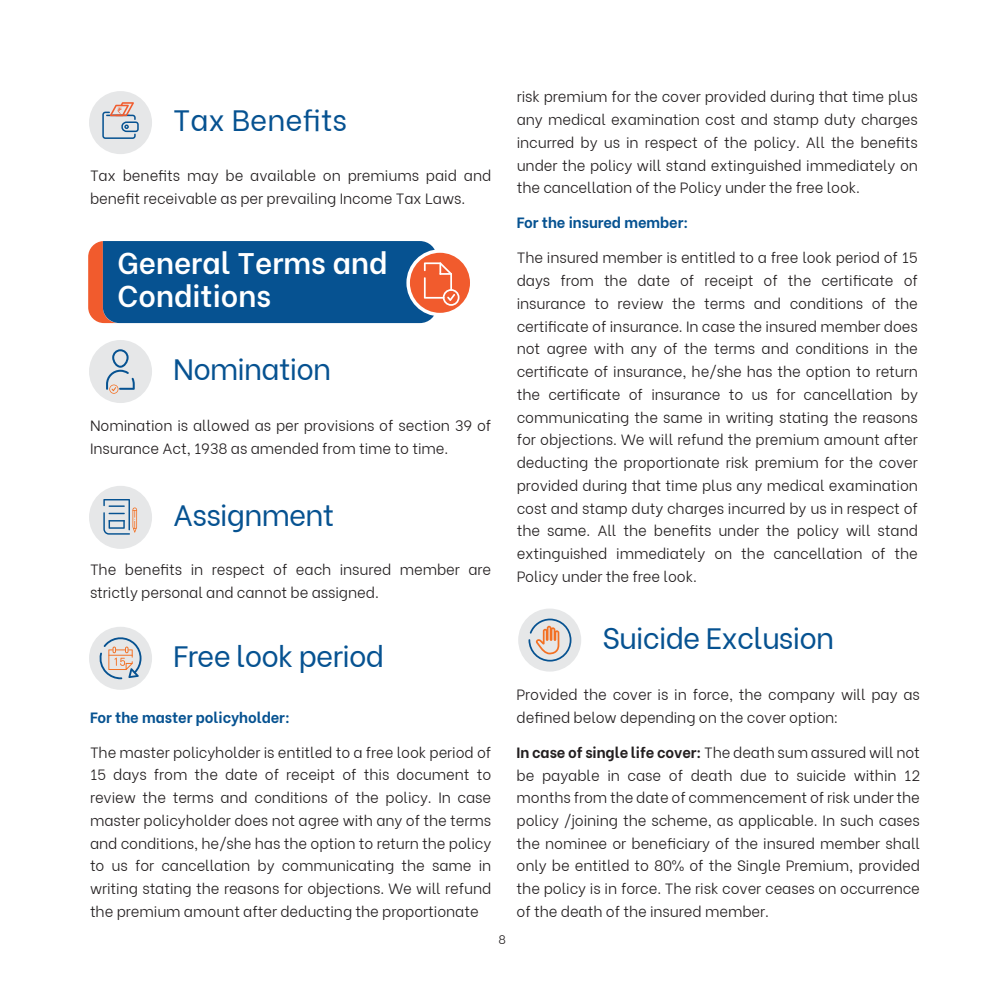
<style>
.page{position:relative;width:1008px;height:1008px;background:#fff}
.page>*{position:absolute;margin:0;border:0;box-sizing:border-box;transform-origin:0 0}
.t1{font:600 29.75px/33.2px "Be Vietnam";color:#fff}
.t2{font:29.4px "Be Vietnam";letter-spacing:-.025em;color:#065291}
.t3{font:29.4px "Be Vietnam";color:#065291}
.t4{font:300 14.88px/22.8px "Be Vietnam";letter-spacing:-.005em;color:#231f20}
.t5{font:700 14.88px "Be Vietnam";letter-spacing:-.005em;color:#065291}
.t6{font:300 12.25px "Be Vietnam";color:#231f20}
.s1{font-weight:700}
</style>
<div class="page">
<svg style="left:408px;top:251px;width:64px;height:64px"></svg>
<div style="left:406px;top:249px;width:68px;height:67px;border:4px solid #fff;border-radius:50%"></div>
<div style="left:89px;top:91px;width:63px;height:63px;background:#e6e7e8;border-radius:50%"></div>
<svg style="left:102px;top:102px;width:37px;height:37px"></svg>
<div style="left:89px;top:340px;width:63px;height:63px;background:#e6e7e8;border-radius:50%"></div>
<svg style="left:88px;top:241px;width:372px;height:82px;background:#2c5b8b"></svg>
<svg style="left:106px;top:349px;width:29px;height:45px"></svg>
<div style="left:89px;top:486px;width:63px;height:63px;background:#e6e7e8;border-radius:50%"></div>
<svg style="left:103px;top:499px;width:34px;height:36px"></svg>
<div style="left:89px;top:627px;width:63px;height:63px;background:#e6e7e8;border-radius:50%"></div>
<svg style="left:99px;top:637px;width:43px;height:42px"></svg>
<div style="left:518px;top:609px;width:63px;height:63px;background:#e6e7e8;border-radius:50%"></div>
<svg style="left:528px;top:619px;width:43px;height:43px"></svg>
<h2 class="t3" style="left:173px;top:96px;width:175px">Tax Benefits</h2>
<p class="t4" style="left:90px;top:163px;width:403px">Tax benefits may be available on premiums paid and benefit receivable as per prevailing Income Tax Laws.</p>
<h1 class="t1" style="left:118px;top:243px;width:271px">General Terms and<br>Conditions</h1>
<h2 class="t2" style="left:173px;top:345px;width:160px">Nomination</h2>
<p class="t4" style="left:90px;top:413px;width:403px">Nomination is allowed as per provisions of section 39 of<br>Insurance Act, 1938 as amended from time to time.</p>
<h2 class="t2" style="left:173px;top:491px;width:163px">Assignment</h2>
<p class="t4" style="left:90px;top:557px;width:403px">The benefits in respect of each insured member are strictly personal and cannot be assigned.</p>
<h2 class="t2" style="left:173px;top:632px;width:212px">Free look period</h2>
<p class="t5" style="left:90px;top:705px;width:201px">For the master policyholder:</p>
<p class="t4" style="left:90px;top:739px;width:403px;text-align:justify">The master policyholder is entitled to a free look period of 15 days from the date of receipt of this document to review the terms and conditions of the policy. In case master policyholder does not agree with any of the terms and conditions, he/she has the option to return the policy to us for cancellation by communicating the same in writing stating the reasons for objections. We will refund the premium amount after deducting the proportionate</p>
<p class="t6" style="left:499px;top:929px;width:9px">8</p>
<p class="t4" style="left:517px;top:84px;width:403px;text-align:justify">risk premium for the cover provided during that time plus any medical examination cost and stamp duty charges incurred by us in respect of the policy. All the benefits under the policy will stand extinguished immediately on the cancellation of the Policy under the free look.</p>
<p class="t5" style="left:517px;top:211px;width:173px">For the insured member:</p>
<p class="t4" style="left:517px;top:245px;width:403px;text-align:justify">The insured member is entitled to a free look period of 15 days from the date of receipt of the certificate of insurance to review the terms and conditions of the certificate of insurance. In case the insured member does not agree with any of the terms and conditions in the certificate of insurance, he/she has the option to return the certificate of insurance to us for cancellation by communicating the same in writing stating the reasons for objections. We will refund the premium amount after deducting the proportionate risk premium for the cover provided during that time plus any medical examination cost and stamp duty charges incurred by us in respect of the same. All the benefits under the policy will stand extinguished immediately on the cancellation of the Policy under the free look.</p>
<h2 class="t2" style="left:602px;top:614px;width:233px">Suicide Exclusion</h2>
<p class="t4" style="left:517px;top:682px;width:405px">Provided the cover is in force, the company will pay as defined below depending on the cover option:</p>
<p class="t4" style="left:517px;top:739px;width:405px;text-align:justify"><span class="s1">In case of single life cover:</span> The death sum assured will not be payable in case of death due to suicide within 12 months from the date of commencement of risk under the policy /joining the scheme, as applicable. In such cases the nominee or beneficiary of the insured member shall only be entitled to 80% of the Single Premium, provided the policy is in force. The risk cover ceases on occurrence of the death of the insured member.</p>
</div>
